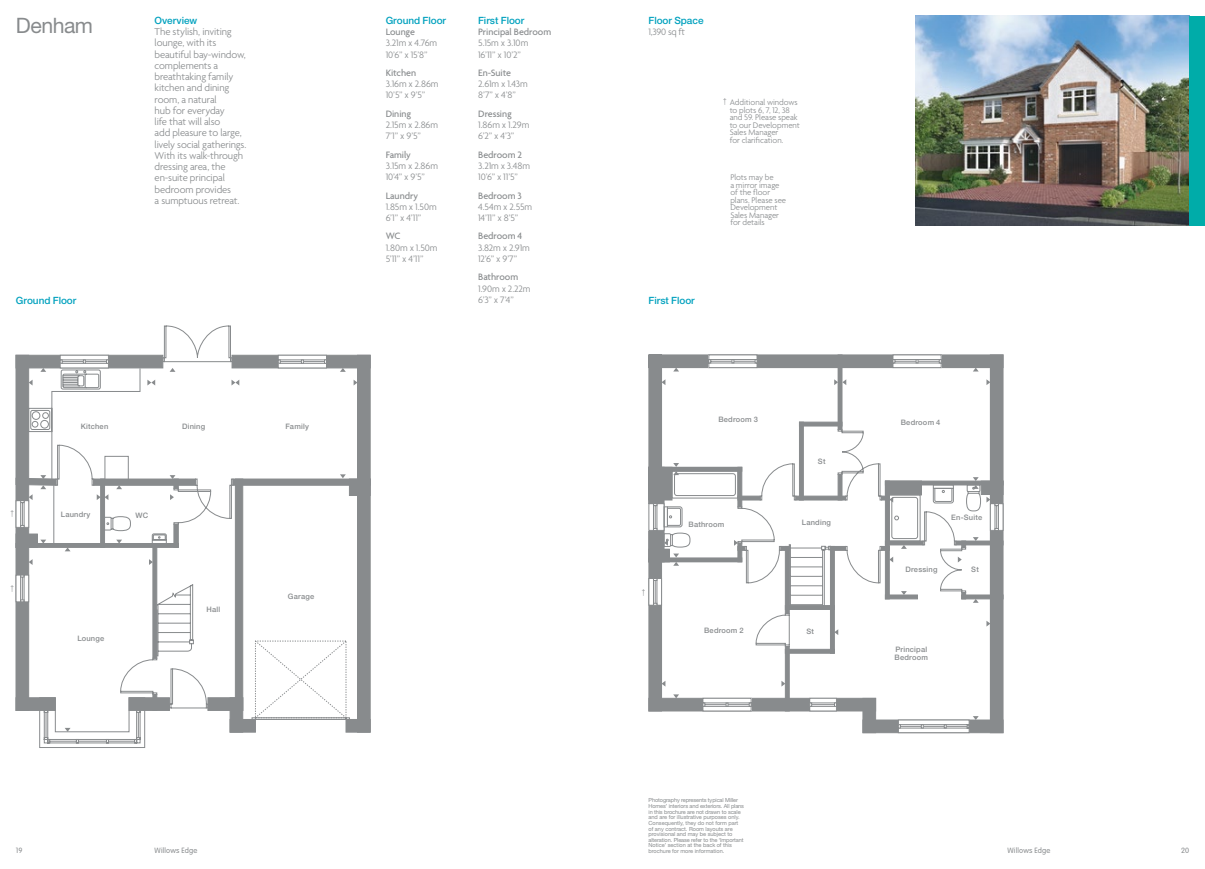
<style>
.page{position:relative;width:1205px;height:869px;background:#fff}
.page>*{position:absolute;margin:0;border:0;box-sizing:border-box;transform-origin:0 0}
.t1{font:21.25px "Helvetica Neue";letter-spacing:-.02em;color:#888b8d}
.t2{font:300 10.62px/11.2px "Agenda";letter-spacing:-.01em;color:#888b8d}
.t3{font:300 10px/11.2px "Agenda";letter-spacing:-.005em;color:#888b8d}
.t4{font:500 10px "Agenda";letter-spacing:-.005em;color:#888b8d}
.t5{font:500 10px "Helvetica Neue";letter-spacing:-.005em;color:#00a1be}
.t6{font:300 8.75px/7.5px "Agenda";letter-spacing:-.005em;color:#888b8d}
.t7{font:500 7.5px/8px "Helvetica Neue";letter-spacing:.025em;color:#888b8d}
.t8{font:300 7.5px "VAG Rounded";letter-spacing:.025em;color:#888b8d}
.t9{font:5.62px/5.6px "Helvetica Neue";letter-spacing:-.005em;color:#888b8d}
</style>
<div class="page">
<img style="left:915px;top:16px;width:274px;height:209px">
<div style="left:1189px;top:16px;width:16px;height:209px;background:#00aca9"></div>
<div style="left:357px;top:355px;width:13px;height:377px;background:#888b8d"></div>
<div style="left:232px;top:355px;width:138px;height:13px;background:#888b8d"></div>
<div style="left:346px;top:719px;width:24px;height:13px;background:#888b8d"></div>
<div style="left:230px;top:719px;width:26px;height:13px;background:#888b8d"></div>
<div style="left:349px;top:478px;width:21px;height:17px;background:#888b8d"></div>
<svg style="left:155px;top:325px;width:195px;height:394px"></svg>
<svg style="left:16px;top:325px;width:182px;height:331px"></svg>
<svg style="left:354px;top:380px;width:3px;height:5px"></svg>
<svg style="left:340px;top:368px;width:6px;height:3px"></svg>
<svg style="left:340px;top:474px;width:6px;height:4px"></svg>
<svg style="left:231px;top:379px;width:8px;height:6px"></svg>
<svg style="left:170px;top:368px;width:5px;height:3px"></svg>
<svg style="left:170px;top:475px;width:5px;height:4px"></svg>
<svg style="left:170px;top:494px;width:4px;height:6px"></svg>
<svg style="left:16px;top:355px;width:139px;height:392px"></svg>
<div style="left:990px;top:355px;width:13px;height:377px;background:#888b8d"></div>
<div style="left:649px;top:355px;width:12px;height:355px;background:#888b8d"></div>
<div style="left:649px;top:354px;width:13px;height:356px;border:1px solid #888b8d"></div>
<div style="left:649px;top:355px;width:354px;height:12px;background:#888b8d"></div>
<div style="left:649px;top:354px;width:354px;height:13px;border:1px solid #888b8d"></div>
<div style="left:863px;top:719px;width:140px;height:13px;background:#888b8d"></div>
<div style="left:981px;top:480px;width:22px;height:14px;background:#888b8d"></div>
<div style="left:649px;top:467px;width:15px;height:94px;background:#888b8d"></div>
<div style="left:956px;top:540px;width:47px;height:5px;background:#888b8d"></div>
<hr style="left:961px;top:594px;width:42px;height:4px;background:#888b8d">
<hr style="left:799px;top:422px;width:4px;height:78px;background:#888b8d">
<hr style="left:799px;top:422px;width:43px;height:4px;background:#888b8d">
<div style="left:838px;top:354px;width:4px;height:75px;border:1px solid #888b8d"></div>
<svg style="left:648px;top:503px;width:13px;height:27px"></svg>
<svg style="left:892px;top:354px;width:49px;height:14px"></svg>
<svg style="left:708px;top:354px;width:49px;height:14px"></svg>
<svg style="left:661px;top:429px;width:321px;height:305px"></svg>
<svg style="left:986px;top:379px;width:4px;height:6px"></svg>
<svg style="left:973px;top:367px;width:5px;height:4px"></svg>
<svg style="left:889px;top:496px;width:4px;height:6px"></svg>
<svg style="left:986px;top:496px;width:17px;height:34px"></svg>
<svg style="left:973px;top:477px;width:5px;height:11px"></svg>
<svg style="left:973px;top:537px;width:5px;height:3px"></svg>
<svg style="left:958px;top:556px;width:4px;height:6px"></svg>
<svg style="left:889px;top:556px;width:4px;height:6px"></svg>
<svg style="left:901px;top:544px;width:6px;height:4px"></svg>
<svg style="left:901px;top:590px;width:6px;height:4px"></svg>
<svg style="left:834px;top:379px;width:12px;height:6px"></svg>
<svg style="left:661px;top:379px;width:4px;height:6px"></svg>
<svg style="left:673px;top:367px;width:6px;height:4px"></svg>
<svg style="left:673px;top:463px;width:6px;height:12px"></svg>
<svg style="left:986px;top:620px;width:4px;height:6px"></svg>
<svg style="left:648px;top:539px;width:190px;height:195px"></svg>
<svg style="left:898px;top:715px;width:80px;height:13px"></svg>
<svg style="left:973px;top:598px;width:5px;height:4px"></svg>
<h1 class="t1" style="left:16px;top:12px;width:79px">Denham</h1>
<h3 class="t5" style="left:648px;top:14px;width:56px">Floor Space</h3>
<h3 class="t5" style="left:386px;top:14px;width:62px">Ground Floor</h3>
<h3 class="t4" style="left:386px;top:26px;width:31px">Lounge</h3>
<h3 class="t3" style="left:386px;top:37px;width:53px">3.21m x 4.76m<br>10’6” x 15’8”</h3>
<h3 class="t4" style="left:386px;top:67px;width:32px">Kitchen</h3>
<h3 class="t3" style="left:386px;top:78px;width:54px">3.16m x 2.86m<br>10’5” x 9’5”</h3>
<h3 class="t4" style="left:386px;top:107px;width:27px">Dining</h3>
<h3 class="t3" style="left:386px;top:119px;width:54px">2.15m x 2.86m<br>7’1” x 9’5”</h3>
<h3 class="t4" style="left:386px;top:148px;width:27px">Family</h3>
<h3 class="t3" style="left:386px;top:160px;width:54px">3.15m x 2.86m<br>10’4” x 9’5”</h3>
<h3 class="t4" style="left:386px;top:189px;width:34px">Laundry</h3>
<h3 class="t3" style="left:386px;top:201px;width:53px">1.85m x 1.50m<br>6’1” x 4’11”</h3>
<h3 class="t4" style="left:386px;top:230px;width:16px">WC</h3>
<h3 class="t3" style="left:386px;top:241px;width:53px">1.80m x 1.50m<br>5’11” x 4’11”</h3>
<h3 class="t5" style="left:155px;top:14px;width:44px">Overview</h3>
<p class="t2" style="left:155px;top:26px;width:93px">The stylish, inviting lounge, with its beautiful bay-window, complements a breathtaking family kitchen and dining room, a natural<br>hub for everyday<br>life that will also<br>add pleasure to large, lively social gatherings.<br>With its walk-through dressing area, the en-suite principal bedroom provides<br>a sumptuous retreat.</p>
<h3 class="t5" style="left:478px;top:14px;width:48px">First Floor</h3>
<h3 class="t4" style="left:478px;top:26px;width:75px">Principal Bedroom</h3>
<h3 class="t3" style="left:478px;top:37px;width:52px">5.15m x 3.10m<br>16’11” x 10’2”</h3>
<h3 class="t4" style="left:478px;top:67px;width:34px">En-Suite</h3>
<h3 class="t3" style="left:478px;top:78px;width:51px">2.61m x 1.43m<br>8’7” x 4’8”</h3>
<h3 class="t4" style="left:478px;top:107px;width:35px">Dressing</h3>
<h3 class="t3" style="left:478px;top:119px;width:53px">1.86m x 1.29m<br>6’2” x 4’3”</h3>
<h3 class="t4" style="left:478px;top:148px;width:45px">Bedroom 2</h3>
<h3 class="t3" style="left:478px;top:160px;width:54px">3.21m x 3.48m<br>10’6” x 11’5”</h3>
<h3 class="t4" style="left:478px;top:189px;width:45px">Bedroom 3</h3>
<h3 class="t3" style="left:478px;top:201px;width:55px">4.54m x 2.55m<br>14’11” x 8’5”</h3>
<h3 class="t4" style="left:478px;top:230px;width:46px">Bedroom 4</h3>
<h3 class="t3" style="left:478px;top:241px;width:53px">3.82m x 2.91m<br>12’6” x 9’7”</h3>
<h3 class="t4" style="left:478px;top:271px;width:42px">Bathroom</h3>
<h3 class="t3" style="left:478px;top:282px;width:54px">1.90m x 2.22m<br>6’3” x 7’4”</h3>
<h3 class="t3" style="left:648px;top:26px;width:38px">1,390 sq ft</h3>
<h3 class="t7" style="left:169px;top:41px;width:31px">Landing</h3>
<h3 class="t7" style="left:173px;top:150px;width:9px">St</h3>
<h3 class="t5" style="left:16px;top:294px;width:62px">Ground Floor</h3>
<h3 class="t5" style="left:648px;top:294px;width:48px">First Floor</h3>
<h3 class="t6" style="left:730px;top:98px;width:72px;text-indent:-6px">† Additional windows to plots 6, 7, 12, 38 and 59. Please speak to our Development<br>Sales Manager<br>for clarification.</h3>
<h3 class="t6" style="left:730px;top:173px;width:57px">Plots may be<br>a mirror image of the floor plans. Please see<br>Development<br>Sales Manager for details</h3>
<h3 class="t7" style="left:81px;top:421px;width:29px">Kitchen</h3>
<h3 class="t7" style="left:182px;top:421px;width:25px">Dining</h3>
<h3 class="t7" style="left:285px;top:421px;width:25px">Family</h3>
<h3 class="t7" style="left:718px;top:414px;width:41px">Bedroom 3</h3>
<h3 class="t7" style="left:818px;top:456px;width:9px">St</h3>
<h3 class="t6" style="left:10px;top:507px;width:5px">†</h3>
<h3 class="t6" style="left:10px;top:583px;width:5px">†</h3>
<h3 class="t7" style="left:61px;top:509px;width:31px">Laundry</h3>
<h3 class="t7" style="left:136px;top:510px;width:14px">WC</h3>
<h3 class="t7" style="left:77px;top:633px;width:28px">Lounge</h3>
<h3 class="t7" style="left:207px;top:605px;width:15px">Hall</h3>
<h3 class="t7" style="left:288px;top:591px;width:28px">Garage</h3>
<h3 class="t6" style="left:642px;top:586px;width:5px">†</h3>
<h3 class="t7" style="left:688px;top:519px;width:37px">Bathroom</h3>
<h3 class="t7" style="left:704px;top:625px;width:41px">Bedroom 2</h3>
<h3 class="t7" style="left:802px;top:517px;width:31px">Landing</h3>
<h3 class="t7" style="left:806px;top:626px;width:9px">St</h3>
<h3 class="t7" style="left:901px;top:417px;width:41px">Bedroom 4</h3>
<h3 class="t7" style="left:951px;top:512px;width:32px">En-Suite</h3>
<h3 class="t7" style="left:905px;top:565px;width:34px">Dressing</h3>
<h3 class="t7" style="left:971px;top:565px;width:9px">St</h3>
<h3 class="t7" style="left:894px;top:644px;width:35px">Principal<br>Bedroom</h3>
<p class="t9" style="left:648px;top:797px;width:97px">Photography represents typical Miller Homes’ interiors and exteriors. All plans in this brochure are not drawn to scale and are for illustrative purposes only.<br>Consequently, they do not form part of any contract. Room layouts are provisional and may be subject to alteration. Please refer to the ‘Important Notice’ section at the back of this brochure for more information.</p>
<h3 class="t8" style="left:16px;top:845px;width:8px">19</h3>
<h3 class="t8" style="left:155px;top:845px;width:44px">Willows Edge</h3>
<h3 class="t8" style="left:1007px;top:845px;width:44px">Willows Edge</h3>
<h3 class="t8" style="left:1181px;top:845px;width:10px">20</h3>
</div>
